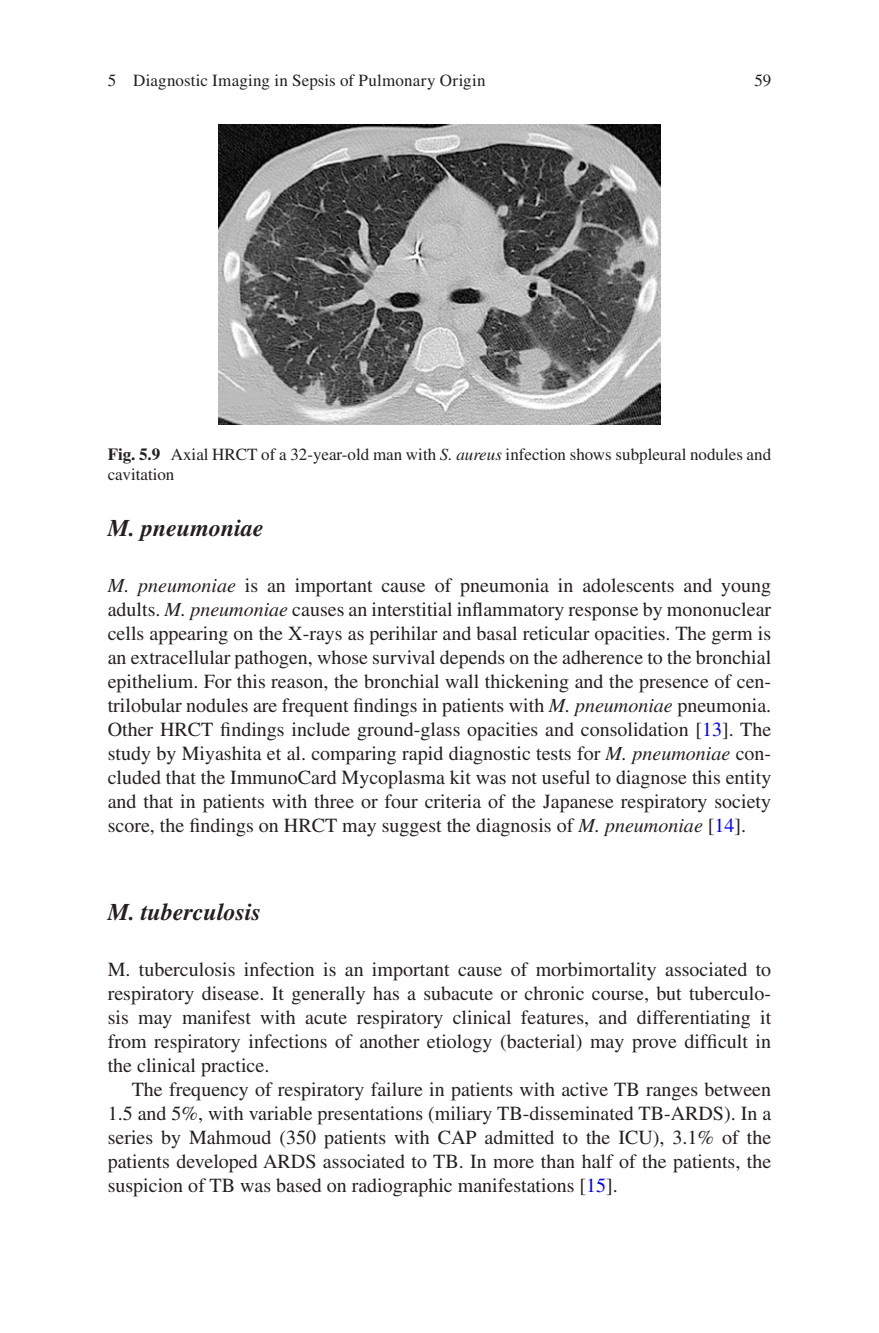
<style>
.page{position:relative;width:879px;height:1333px;background:#fff}
.page>*{position:absolute;margin:0;border:0;box-sizing:border-box;transform-origin:0 0}
.t1{font:italic 700 24px "Dttsjq Times LT Std";color:#231f20}
.t2{font:20px/24px "Dcspvs Times LT Std";color:#231f20;text-align:justify}
.t3{font:17px/20px "Dcspvs Times LT Std";color:#231f20}
.s1{font-family:"Xmgmtd Times LT Std";font-weight:700}
.s2{font-family:"Vjgrsp Times LT Std";font-style:italic}
.s3{color:#0000fa}
</style>
<div class="page">
<img style="left:218px;top:124px;width:443px;height:300px">
<p class="t3" style="left:108px;top:70px;width:379px">5 Diagnostic Imaging in Sepsis of Pulmonary Origin</p>
<p class="t3" style="left:754px;top:70px;width:18px">59</p>
<p class="t3" style="left:108px;top:444px;width:665px"><span class="s1">Fig. 5.9</span> Axial HRCT of a 32-year-old man with <span class="s2">S. aureus</span> infection shows subpleural nodules and cavitation</p>
<p class="t1" style="left:108px;top:513px;width:158px">M. pneumoniae</p>
<p class="t2" style="left:108px;top:573px;width:665px"><span class="s2">M. pneumoniae</span> is an important cause of pneumonia in adolescents and young adults. <span class="s2">M. pneumoniae</span> causes an interstitial inflammatory response by mononuclear cells appearing on the X-rays as perihilar and basal reticular opacities. The germ is an extracellular pathogen, whose survival depends on the adherence to the bronchial epithelium. For this reason, the bronchial wall thickening and the presence of cen&shy;trilobular nodules are frequent findings in patients with <span class="s2">M. pneumoniae</span> pneumonia.<br>Other HRCT findings include ground-glass opacities and consolidation [<span class="s3">13</span>]. The study by Miyashita et al. comparing rapid diagnostic tests for <span class="s2">M. pneumoniae</span> con&shy;cluded that the ImmunoCard Mycoplasma kit was not useful to diagnose this entity and that in patients with three or four criteria of the Japanese respiratory society score, the findings on HRCT may suggest the diagnosis of <span class="s2">M. pneumoniae</span> [<span class="s3">14</span>].</p>
<p class="t1" style="left:108px;top:897px;width:155px">M. tuberculosis</p>
<p class="t2" style="left:108px;top:957px;width:665px">M. tuberculosis infection is an important cause of morbimortality associated to respiratory disease. It generally has a subacute or chronic course, but tuberculo&shy;sis may manifest with acute respiratory clinical features, and differentiating it from respiratory infections of another etiology (bacterial) may prove difficult in the clinical practice.</p>
<p class="t2" style="left:108px;top:1077px;width:665px;text-indent:24px">The frequency of respiratory failure in patients with active TB ranges between 1.5 and 5%, with variable presentations (miliary TB-disseminated TB-ARDS). In a series by Mahmoud (350 patients with CAP admitted to the ICU), 3.1% of the patients developed ARDS associated to TB. In more than half of the patients, the suspicion of TB was based on radiographic manifestations [<span class="s3">15</span>].</p>
</div>
